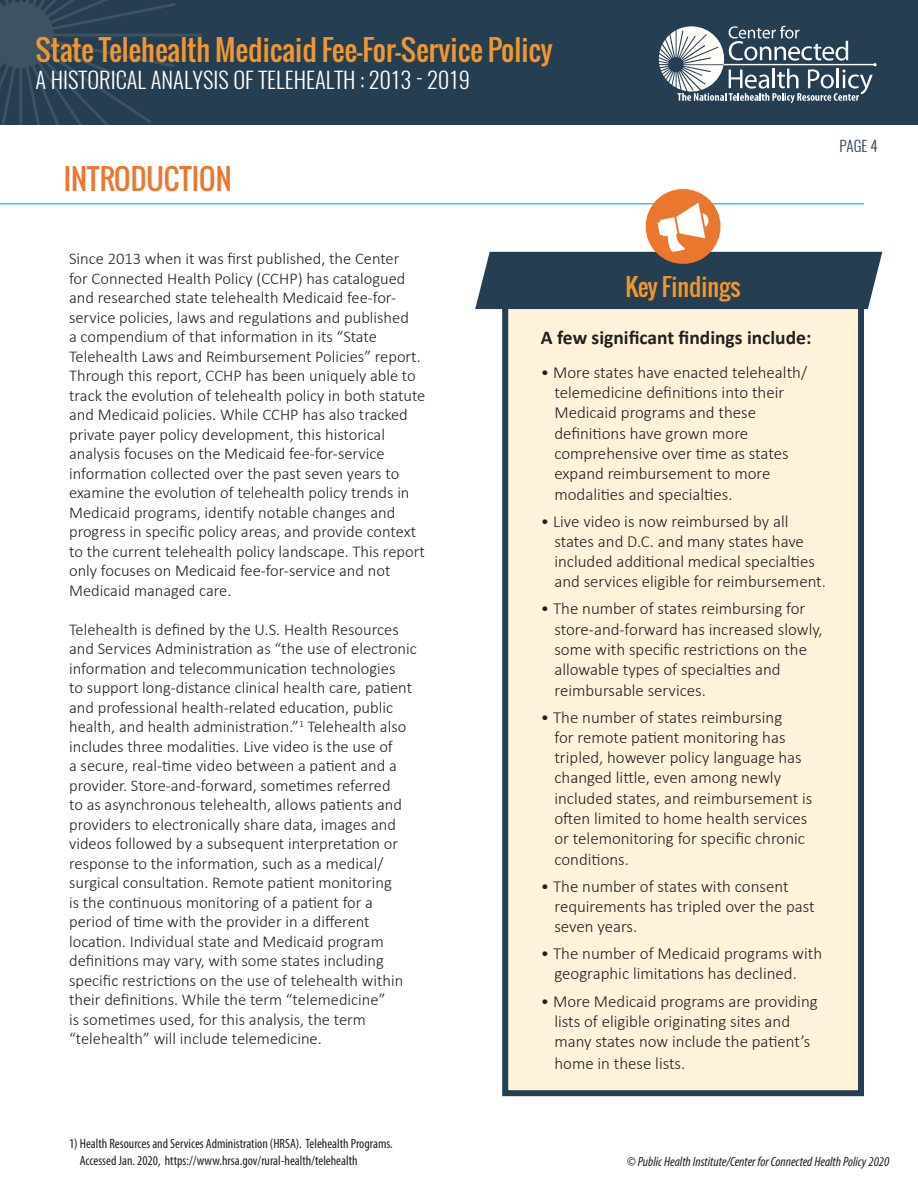
<style>
.page{position:relative;width:918px;height:1188px;background:#fff}
.page>*{position:absolute;margin:0;border:0;box-sizing:border-box;transform-origin:0 0}
.t1{font:28.5px "Oswald";color:#f19731}
.t2{font:28.5px "Oswald";color:#eb772c}
.t3{font:24px "Oswald";color:#f19731}
.t4{font:300 22.5px "Oswald";color:#fff}
.t5{font:700 19.5px "Calibri";color:#231f20}
.bullets_copy{font:300 16.95px/20.2px "Calibri";color:#231f20}
.t6{font:300 16.5px/19.5px "Calibri";color:#231f20}
.t7{font:300 15px "Oswald";color:#263e51}
.t8{font:condensed 13.5px "Myriad Pro";color:#231f20}
.t9{font:italic condensed 13.5px "Myriad Pro";color:#231f20}
</style>
<div class="page">
<div style="left:0;top:0;width:918px;height:125px;background:#263e51"></div>
<svg style="left:659px;top:26px;width:218px;height:77px"></svg>
<svg style="left:0;top:0;width:202px;height:125px"></svg>
<div style="left:502px;top:295px;width:362px;height:801px;background:#fef3da;border:6px solid #263e51"></div>
<hr style="left:0;top:203px;width:864px;height:1px;background:#38bdee">
<svg style="left:475px;top:189px;width:407px;height:120px"></svg>
<h1 class="t1" style="left:36px;top:28px;width:518px">State Telehealth Medicaid Fee-For-Service Policy</h1>
<h3 class="t4" style="left:36px;top:65px;width:436px">A HISTORICAL ANALYSIS OF TELEHEALTH : 2013 - 2019</h3>
<p class="t2" style="left:64px;top:158px;width:170px">INTRODUCTION</p>
<p class="t7" style="left:839px;top:135px;width:40px">PAGE 4</p>
<p class="t6" style="left:69px;top:249px;width:358px">Since 2013 when it was first published, the Center<br>for Connected Health Policy (CCHP) has catalogued and researched state telehealth Medicaid fee-for&shy;service policies, laws and regulations and published<br>a compendium of that information in its “State Telehealth Laws and Reimbursement Policies” report.<br>Through this report, CCHP has been uniquely able to track the evolution of telehealth policy in both statute and Medicaid policies. While CCHP has also tracked private payer policy development, this historical analysis focuses on the Medicaid fee-for-service information collected over the past seven years to examine the evolution of telehealth policy trends in Medicaid programs, identify notable changes and progress in specific policy areas, and provide context to the current telehealth policy landscape. This report only focuses on Medicaid fee-for-service and not Medicaid managed care.</p>
<p class="t6" style="left:69px;top:619px;width:349px">Telehealth is defined by the U.S. Health Resources and Services Administration as “the use of electronic information and telecommunication technologies<br>to support long-distance clinical health care, patient and professional health-related education, public health, and health administration.”<sup>1</sup> Telehealth also includes three modalities. Live video is the use of<br>a secure, real-time video between a patient and a provider. Store-and-forward, sometimes referred<br>to as asynchronous telehealth, allows patients and providers to electronically share data, images and videos followed by a subsequent interpretation or response to the information, such as a medical/ surgical consultation. Remote patient monitoring<br>is the continuous monitoring of a patient for a period of time with the provider in a different location. Individual state and Medicaid program definitions may vary, with some states including specific restrictions on the use of telehealth within their definitions. While the term “telemedicine”<br>is sometimes used, for this analysis, the term “telehealth” will include telemedicine.</p>
<p class="t3" style="left:626px;top:268px;width:117px">Key Findings</p>
<p class="t5" style="left:541px;top:324px;width:272px">A few significant findings include:</p>
<p class="bullets_copy" style="left:554px;top:362px;width:254px;text-indent:-14px">• More states have enacted telehealth/ telemedicine definitions into their<br>Medicaid programs and these definitions have grown more comprehensive over time as states expand reimbursement to more modalities and specialties.</p>
<p class="bullets_copy" style="left:554px;top:511px;width:273px;text-indent:-14px">• Live video is now reimbursed by all states and D.C. and many states have included additional medical specialties and services eligible for reimbursement.</p>
<p class="bullets_copy" style="left:554px;top:599px;width:270px;text-indent:-14px">• The number of states reimbursing for store-and-forward has increased slowly, some with specific restrictions on the allowable types of specialties and reimbursable services.</p>
<p class="bullets_copy" style="left:554px;top:707px;width:259px;text-indent:-14px">• The number of states reimbursing<br>for remote patient monitoring has tripled, however policy language has changed little, even among newly included states, and reimbursement is often limited to home health services or telemonitoring for specific chronic conditions.</p>
<p class="bullets_copy" style="left:554px;top:876px;width:262px;text-indent:-14px">• The number of states with consent requirements has tripled over the past seven years.</p>
<p class="bullets_copy" style="left:554px;top:943px;width:269px;text-indent:-14px">• The number of Medicaid programs with geographic limitations has declined.</p>
<p class="bullets_copy" style="left:554px;top:991px;width:265px;text-indent:-14px">• More Medicaid programs are providing lists of eligible originating sites and many states now include the patient’s</p>
<p class="bullets_copy" style="left:554px;top:1053px;width:132px">home in these lists.</p>
<p class="t8" style="left:69px;top:1136px;width:325px">1) Health Resources and Services Administration (HRSA). Telehealth Programs.</p>
<p class="t8" style="left:80px;top:1152px;width:279px">Accessed Jan. 2020, https://www.hrsa.gov/rural-health/telehealth</p>
<p class="t9" style="left:627px;top:1154px;width:264px">© Public Health Institute/Center for Connected Health Policy 2020</p>
</div>
